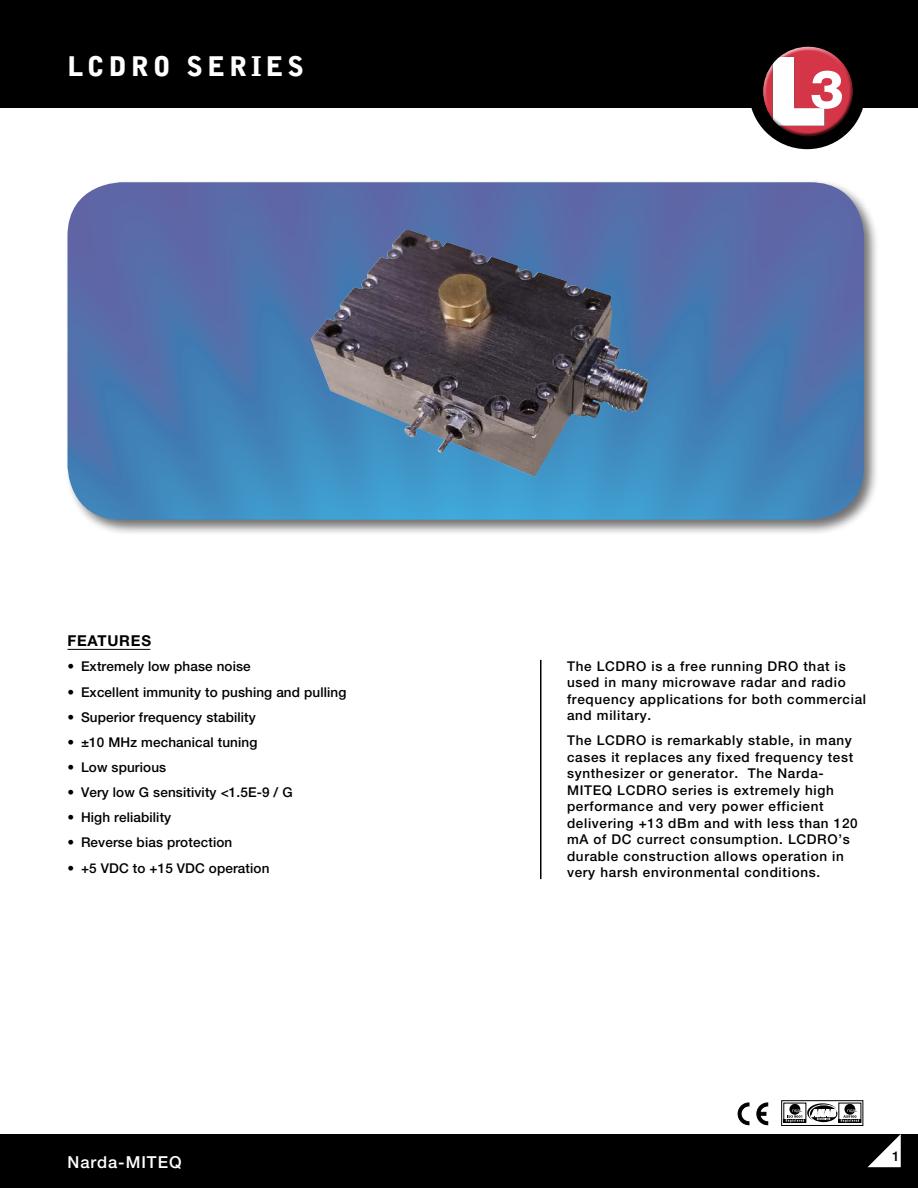
<style>
.page{position:relative;width:918px;height:1188px;background:#fff}
.page>*{position:absolute;margin:0;border:0;box-sizing:border-box;transform-origin:0 0}
.t1{font:900 27px "Bell Gothic BT";letter-spacing:.15em;color:#fff}
.t2{font:500 16.5px "Helvetica Neue LT Std";letter-spacing:.06em;color:#fff}
.Paragraph_header{font:700 15px "Helvetica Neue LT Std";letter-spacing:.05em;color:#000}
.Paragraph_text{font:500 13.5px/16.5px "Helvetica Neue LT Std";letter-spacing:.05em;color:#000}
.Paragraph_text-2{font:500 13.5px "Helvetica Neue LT Std";letter-spacing:.01em;color:#000}
.Paragraph_text-3{font:500 13.5px/16.5px "Helvetica Neue";letter-spacing:.05em;color:#000}
</style>
<div class="page">
<div style="left:0;top:0;width:918px;height:108px;background:#000"></div>
<div style="left:0;top:1134px;width:918px;height:54px;background:#000"></div>
<div style="left:749px;top:33px;width:116px;height:116px;background:#000;border-radius:50%"></div>
<div style="left:762px;top:46px;width:88px;height:83px;background:#fff;opacity:.75"></div>
<div style="left:764px;top:54px;width:90px;height:84px;background:#000;opacity:.75"></div>
<div style="left:782px;top:1101px;width:81px;height:25px;border:1px solid #000"></div>
<div style="left:784px;top:1103px;width:22px;height:20px;border:1px solid #000"></div>
<div style="left:839px;top:1103px;width:22px;height:20px;border:1px solid #000"></div>
<svg style="left:786px;top:1103px;width:73px;height:19px"></svg>
<svg style="left:738px;top:1102px;width:12px;height:24px"></svg>
<svg style="left:756px;top:1102px;width:13px;height:24px"></svg>
<svg style="left:868px;top:1134px;width:33px;height:33px"></svg>
<div style="left:64px;top:179px;width:816px;height:357px;background:#000;opacity:.75"></div>
<img style="left:68px;top:182px;width:796px;height:338px">
<hr style="left:68px;top:649px;width:82px;height:1px;background:#000">
<hr style="left:540px;top:660px;width:2px;height:219px;background:#000">
<img style="left:311px;top:229px;width:338px;height:248px">
<p class="t1" style="left:68px;top:49px;width:238px">LCDRO SERIES</p>
<p class="Paragraph_header" style="left:68px;top:632px;width:85px">FEATURES</p>
<p class="Paragraph_text-2" style="left:68px;top:659px;width:185px">• Extremely low phase noise</p>
<p class="Paragraph_text-2" style="left:68px;top:684px;width:280px">• Excellent immunity to pushing and pulling</p>
<p class="Paragraph_text-2" style="left:68px;top:709px;width:190px">• Superior frequency stability</p>
<p class="Paragraph_text-2" style="left:68px;top:734px;width:191px">• ±10 MHz mechanical tuning</p>
<p class="Paragraph_text-2" style="left:68px;top:759px;width:100px">• Low spurious</p>
<p class="Paragraph_text-2" style="left:68px;top:784px;width:227px">• Very low G sensitivity &lt;1.5E-9 / G</p>
<p class="Paragraph_text-2" style="left:68px;top:809px;width:105px">• High reliability</p>
<p class="Paragraph_text-2" style="left:68px;top:835px;width:166px">• Reverse bias protection</p>
<p class="Paragraph_text-2" style="left:68px;top:860px;width:204px">• +5 VDC to +15 VDC operation</p>
<p class="Paragraph_text-3" style="left:567px;top:657px;width:301px">The LCDRO is a free running DRO that is used in many microwave radar and radio frequency applications for both commercial and military.</p>
<p class="Paragraph_text" style="left:567px;top:732px;width:292px">The LCDRO is remarkably stable, in many cases it replaces any fixed frequency test synthesizer or generator. The Narda-MITEQ LCDRO series is extremely high performance and very power efficient delivering +13 dBm and with less than 120 mA of DC currect consumption. LCDRO’s durable construction allows operation in very harsh environmental conditions.</p>
<p class="t2" style="left:68px;top:1152px;width:116px">Narda-MITEQ</p>
<p class="Paragraph_text-3" style="left:892px;top:1148px;width:9px">1</p>
</div>
